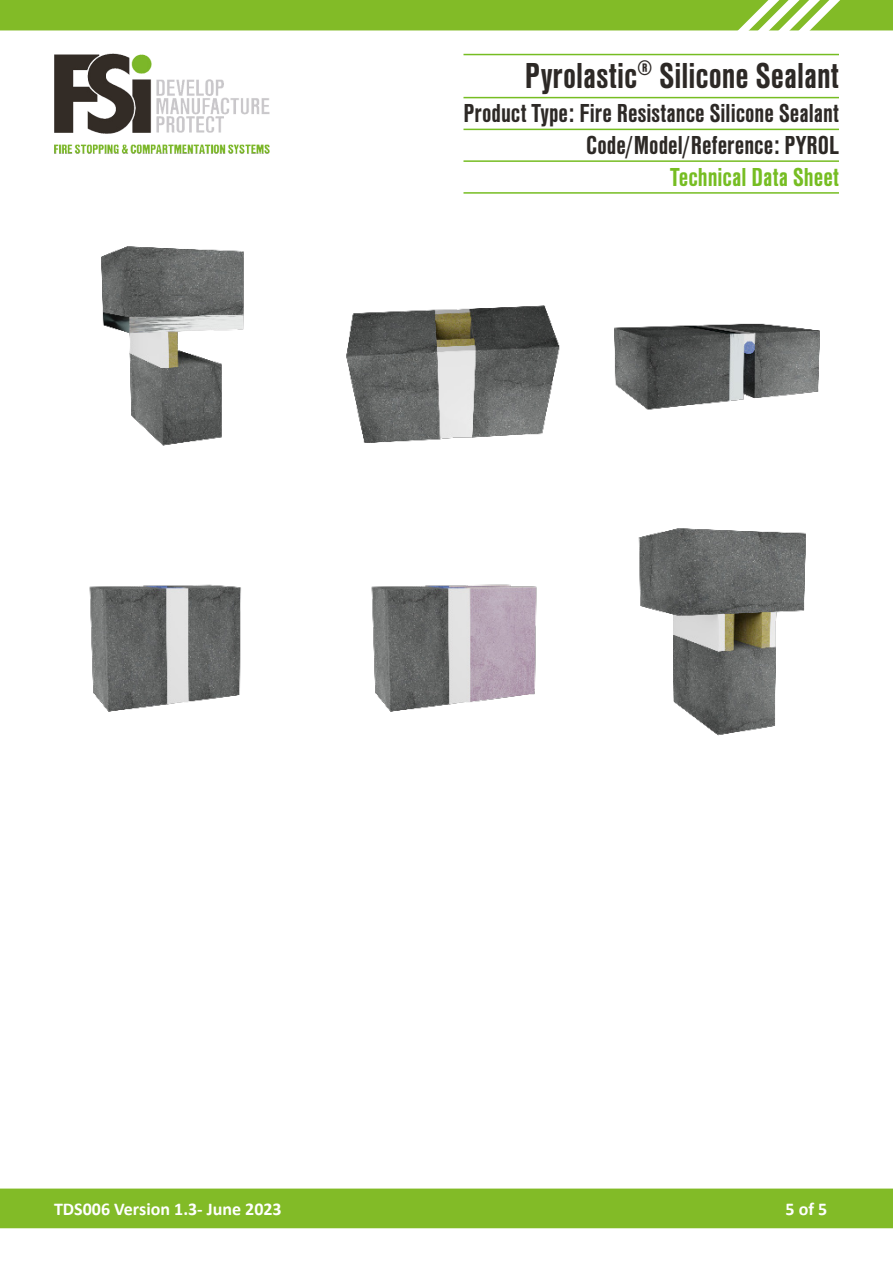
<style>
.page{position:relative;width:893px;height:1263px;background:#fff}
.page>*{position:absolute;margin:0;border:0;box-sizing:border-box;transform-origin:0 0}
.t1{font:700 37.5px "Nimbus San Con";color:#2d2926}
.t2{font:700 27px "Nimbus San Con";color:#2d2926}
.t3{font:700 27px "Nimbus San Con";color:#76bd22}
.t4{font:700 18px "Calibri";color:#fff}
</style>
<div class="page">
<div style="left:0;top:1188px;width:893px;height:40px;background:#82bb27"></div>
<hr style="left:463px;top:129px;width:376px;height:1px;background:#76bd22">
<hr style="left:463px;top:97px;width:376px;height:1px;background:#76bd22">
<hr style="left:463px;top:54px;width:376px;height:1px;background:#76bd22">
<img style="left:54px;top:53px;width:216px;height:101px">
<hr style="left:463px;top:160px;width:376px;height:2px;background:#76bd22">
<hr style="left:463px;top:192px;width:376px;height:2px;background:#76bd22">
<svg style="left:0;top:0;width:893px;height:31px;background:#8abf35"></svg>
<img style="left:89px;top:584px;width:152px;height:128px">
<img style="left:371px;top:584px;width:166px;height:128px">
<img style="left:638px;top:528px;width:168px;height:208px">
<img style="left:101px;top:246px;width:143px;height:200px">
<img style="left:346px;top:305px;width:214px;height:138px">
<img style="left:614px;top:323px;width:206px;height:87px">
<h1 class="t1" style="left:525px;top:55px;width:316px">Pyrolastic<sup>®</sup> Silicone Sealant</h1>
<p class="t2" style="left:464px;top:99px;width:377px">Product Type: Fire Resistance Silicone Sealant</p>
<p class="t2" style="left:586px;top:131px;width:254px">Code/Model/Reference: PYROL</p>
<p class="t3" style="left:670px;top:162px;width:170px">Technical Data Sheet</p>
<p class="t4" style="left:54px;top:1196px;width:229px">TDS006 Version 1.3- June 2023</p>
<p class="t4" style="left:786px;top:1196px;width:43px">5 of 5</p>
</div>
